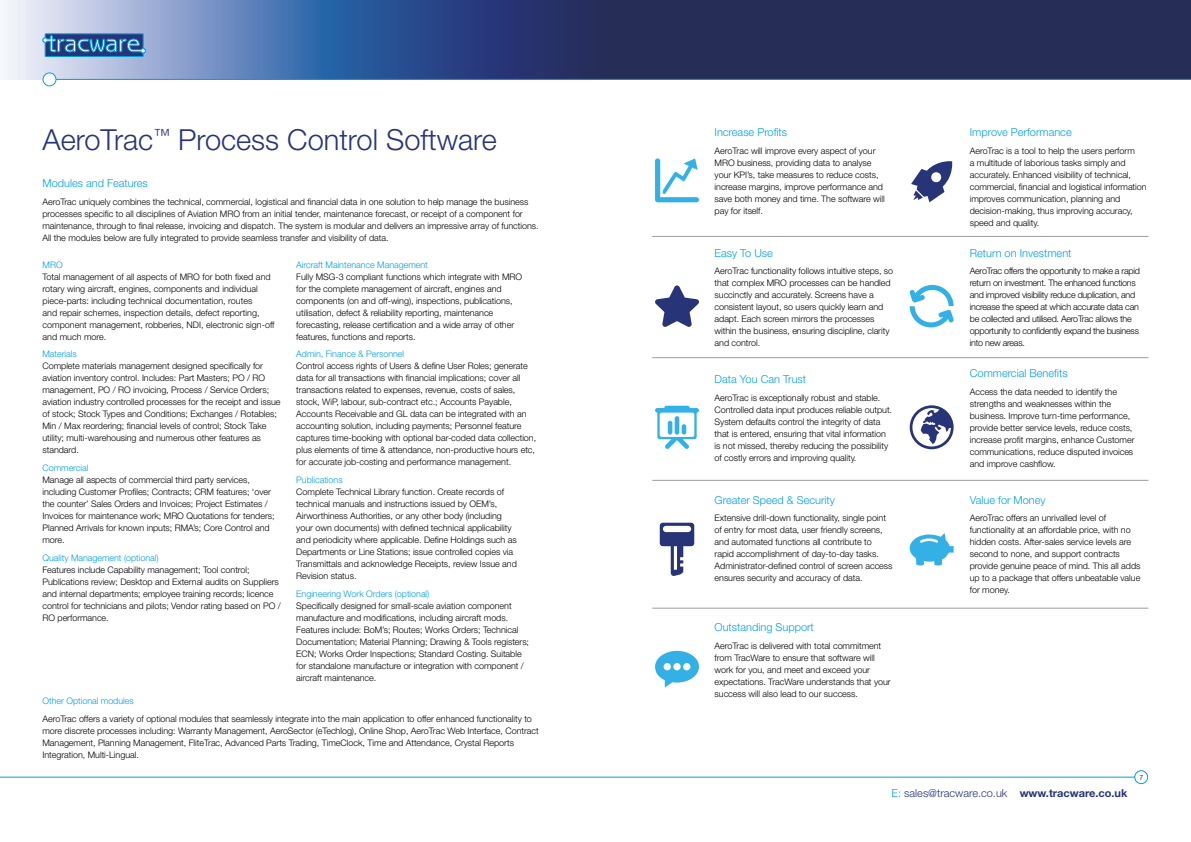
<style>
.page{position:relative;width:1191px;height:842px;background:#fff}
.page>*{position:absolute;margin:0;border:0;box-sizing:border-box;transform-origin:0 0}
.t1{font:300 29px "Helvetica Neue";color:#273478}
.t2{font:300 11px "Helvetica Neue";color:#009fe3}
.t3{font:300 11px "Helvetica Neue";color:#273478}
.t4{font:300 9px/12px "Helvetica Neue";letter-spacing:-.005em;color:#000}
.t5{font:300 9px/12px "Helvetica Neue";letter-spacing:-.03em;color:#000}
.t6{font:300 9px "Helvetica Neue";letter-spacing:-.005em;color:#009fe3}
.t7{font:300 7px "Helvetica Neue";color:#000}
.s1{color:#009fe3}
.s2{font-weight:700}
</style>
<div class="page">
<svg style="left:6px;top:0;width:1185px;height:79px;background:#40507f"></svg>
<svg style="left:655px;top:158px;width:44px;height:44px"></svg>
<svg style="left:655px;top:285px;width:44px;height:42px"></svg>
<svg style="left:660px;top:523px;width:34px;height:53px"></svg>
<svg style="left:909px;top:285px;width:45px;height:42px"></svg>
<svg style="left:655px;top:651px;width:44px;height:36px"></svg>
<svg style="left:911px;top:161px;width:42px;height:41px"></svg>
<svg style="left:909px;top:405px;width:44px;height:44px"></svg>
<hr style="left:652px;top:236px;width:496px;height:1px;background:#9d9d9c">
<hr style="left:652px;top:357px;width:496px;height:1px;background:#9d9d9c">
<hr style="left:652px;top:480px;width:496px;height:1px;background:#9d9d9c">
<hr style="left:652px;top:608px;width:496px;height:1px;background:#9d9d9c">
<svg style="left:909px;top:533px;width:44px;height:32px"></svg>
<svg style="left:655px;top:406px;width:44px;height:43px"></svg>
<div style="left:681px;top:424px;width:5px;height:11px;background:#33b1e7;border-radius:2px"></div>
<div style="left:674px;top:416px;width:5px;height:19px;background:#33b1e7;border-radius:2px"></div>
<hr style="left:0;top:777px;width:1141px;height:1px;background:#009fe3">
<div style="left:1134px;top:771px;width:13px;height:13px;background:#fff;border-radius:50%"></div>
<div style="left:1134px;top:770px;width:14px;height:14px;border:1px solid #009fe3;border-radius:50%"></div>
<hr style="left:52px;top:79px;width:1139px;height:1px;background:#009fe3">
<div style="left:43px;top:73px;width:13px;height:13px;background:#fff;border-radius:50%"></div>
<div style="left:43px;top:72px;width:13px;height:14px;border:1px solid #009fe3;border-radius:50%"></div>
<div style="left:45px;top:34px;width:98px;height:22px;background:#273478"></div>
<div style="left:45px;top:33px;width:98px;height:24px;border:1px solid #009fe3"></div>
<svg style="left:42px;top:35px;width:104px;height:19px"></svg>
<h1 class="t1" style="left:43px;top:122px;width:456px">AeroTrac<sup>™</sup> Process Control Software</h1>
<p class="t2" style="left:43px;top:176px;width:107px">Modules and Features</p>
<p class="t4" style="left:43px;top:195px;width:497px">AeroTrac uniquely combines the technical, commercial, logistical and financial data in one solution to help manage the business processes specific to all disciplines of Aviation MRO from an initial tender, maintenance forecast, or receipt of a component for maintenance, through to final release, invoicing and dispatch. The system is modular and delivers an impressive array of functions.<br>All the modules below are fully integrated to provide seamless transfer and visibility of data.</p>
<p class="t6" style="left:43px;top:259px;width:22px">MRO</p>
<p class="t4" style="left:43px;top:270px;width:233px">Total management of all aspects of MRO for both fixed and rotary wing aircraft, engines, components and individual piece-parts: including technical documentation, routes<br>and repair schemes, inspection details, defect reporting, component management, robberies, NDI, electronic sign-off and much more.</p>
<p class="t6" style="left:43px;top:349px;width:36px">Materials</p>
<p class="t4" style="left:43px;top:360px;width:239px">Complete materials management designed specifically for aviation inventory control. Includes: Part Masters; PO / RO management, PO / RO invoicing, Process / Service Orders; aviation industry controlled processes for the receipt and issue of stock; Stock Types and Conditions; Exchanges / Rotables; Min / Max reordering; financial levels of control; Stock Take utility; multi-warehousing and numerous other features as standard.</p>
<p class="t6" style="left:43px;top:462px;width:47px">Commercial</p>
<p class="t4" style="left:43px;top:474px;width:233px">Manage all aspects of commercial third party services, including Customer Profiles; Contracts; CRM features; ‘over the counter’ Sales Orders and Invoices; Project Estimates / Invoices for maintenance work; MRO Quotations for tenders; Planned Arrivals for known inputs; RMA’s; Core Control and more.</p>
<p class="t6" style="left:43px;top:552px;width:118px">Quality Management (optional)</p>
<p class="t4" style="left:43px;top:563px;width:240px">Features include Capability management; Tool control; Publications review; Desktop and External audits on Suppliers and internal departments; employee training records; licence control for technicians and pilots; Vendor rating based on PO / RO performance.</p>
<p class="t6" style="left:296px;top:259px;width:133px">Aircraft Maintenance Management</p>
<p class="t4" style="left:296px;top:270px;width:227px">Fully MSG-3 compliant functions which integrate with MRO for the complete management of aircraft, engines and components (on and off-wing), inspections, publications, utilisation, defect &amp; reliability reporting, maintenance forecasting, release certification and a wide array of other features, functions and reports.</p>
<p class="t6" style="left:296px;top:348px;width:109px">Admin, Finance &amp; Personnel</p>
<p class="t4" style="left:296px;top:360px;width:241px">Control access rights of Users &amp; define User Roles; generate data for all transactions with financial implications; cover all transactions related to expenses, revenue, costs of sales, stock, WiP, labour, sub-contract etc.; Accounts Payable, Accounts Receivable and GL data can be integrated with an accounting solution, including payments; Personnel feature captures time-booking with optional bar-coded data collection, plus elements of time &amp; attendance, non-productive hours etc, for accurate job-costing and performance management.</p>
<p class="t6" style="left:296px;top:474px;width:48px">Publications</p>
<p class="t4" style="left:296px;top:485px;width:222px">Complete Technical Library function. Create records of technical manuals and instructions issued by OEM’s, Airworthiness Authorities, or any other body (including your own documents) with defined technical applicability and periodicity where applicable. Define Holdings such as Departments or Line Stations; issue controlled copies via Transmittals and acknowledge Receipts, review Issue and Revision status.</p>
<p class="t6" style="left:296px;top:588px;width:135px">Engineering Work Orders (optional)</p>
<p class="t4" style="left:296px;top:599px;width:234px">Specifically designed for small-scale aviation component manufacture and modifications, including aircraft mods.<br>Features include: BoM’s; Routes; Works Orders; Technical Documentation; Material Planning; Drawing &amp; Tools registers; ECN; Works Order Inspections; Standard Costing. Suitable for standalone manufacture or integration with component / aircraft maintenance.</p>
<p class="t6" style="left:43px;top:696px;width:93px">Other Optional modules</p>
<p class="t4" style="left:43px;top:713px;width:498px">AeroTrac offers a variety of optional modules that seamlessly integrate into the main application to offer enhanced functionality to more discrete processes including: Warranty Management, AeroSector (eTechlog), Online Shop, AeroTrac Web Interface, Contract Management, Planning Management, FliteTrac, Advanced Parts Trading, TimeClock, Time and Attendance, Crystal Reports Integration, Multi-Lingual.</p>
<p class="t2" style="left:714px;top:126px;width:74px">Increase Profits</p>
<p class="t4" style="left:714px;top:144px;width:172px">AeroTrac will improve every aspect of your MRO business, providing data to analyse your KPI’s, take measures to reduce costs, increase margins, improve performance and save both money and time. The software will pay for itself.</p>
<p class="t2" style="left:714px;top:246px;width:60px">Easy To Use</p>
<p class="t4" style="left:714px;top:265px;width:180px">AeroTrac functionality follows intuitive steps, so that complex MRO processes can be handled succinctly and accurately. Screens have a consistent layout, so users quickly learn and adapt. Each screen mirrors the processes within the business, ensuring discipline, clarity and control.</p>
<p class="t2" style="left:714px;top:372px;width:93px">Data You Can Trust</p>
<p class="t4" style="left:714px;top:391px;width:179px">AeroTrac is exceptionally robust and stable.<br>Controlled data input produces reliable output.<br>System defaults control the integrity of data that is entered, ensuring that vital information is not missed, thereby reducing the possibility of costly errors and improving quality.</p>
<p class="t2" style="left:714px;top:493px;width:122px">Greater Speed &amp; Security</p>
<p class="t4" style="left:714px;top:512px;width:179px">Extensive drill-down functionality, single point of entry for most data, user friendly screens, and automated functions all contribute to rapid accomplishment of day-to-day tasks.<br>Administrator-defined control of screen access ensures security and accuracy of data.</p>
<p class="t2" style="left:714px;top:620px;width:101px">Outstanding Support</p>
<p class="t4" style="left:714px;top:639px;width:178px">AeroTrac is delivered with total commitment from TracWare to ensure that software will work for you, and meet and exceed your expectations. TracWare understands that your success will also lead to our success.</p>
<p class="t2" style="left:969px;top:126px;width:103px">Improve Performance</p>
<p class="t4" style="left:969px;top:144px;width:178px">AeroTrac is a tool to help the users perform<br>a multitude of laborious tasks simply and accurately. Enhanced visibility of technical, commercial, financial and logistical information improves communication, planning and decision-making, thus improving accuracy, speed and quality.</p>
<p class="t2" style="left:969px;top:246px;width:103px">Return on Investment</p>
<p class="t5" style="left:969px;top:265px;width:172px">AeroTrac offers the opportunity to make a rapid return on investment. The enhanced functions and improved visibility reduce duplication, and increase the speed at which accurate data can be collected and utilised. AeroTrac allows the opportunity to confidently expand the business into new areas.</p>
<p class="t2" style="left:969px;top:367px;width:99px">Commercial Benefits</p>
<p class="t4" style="left:969px;top:386px;width:166px">Access the data needed to identify the strengths and weaknesses within the business. Improve turn-time performance, provide better service levels, reduce costs, increase profit margins, enhance Customer communications, reduce disputed invoices and improve cashflow.</p>
<p class="t2" style="left:969px;top:493px;width:77px">Value for Money</p>
<p class="t4" style="left:969px;top:512px;width:172px">AeroTrac offers an unrivalled level of functionality at an affordable price, with no hidden costs. After-sales service levels are second to none, and support contracts provide genuine peace of mind. This all adds up to a package that offers unbeatable value for money.</p>
<p class="t7" style="left:1139px;top:773px;width:5px">7</p>
<p class="t3" style="left:891px;top:786px;width:237px"><span class="s1">E:</span> sales@tracware.co.uk <span class="s2">www.tracware.co.uk</span></p>
</div>
